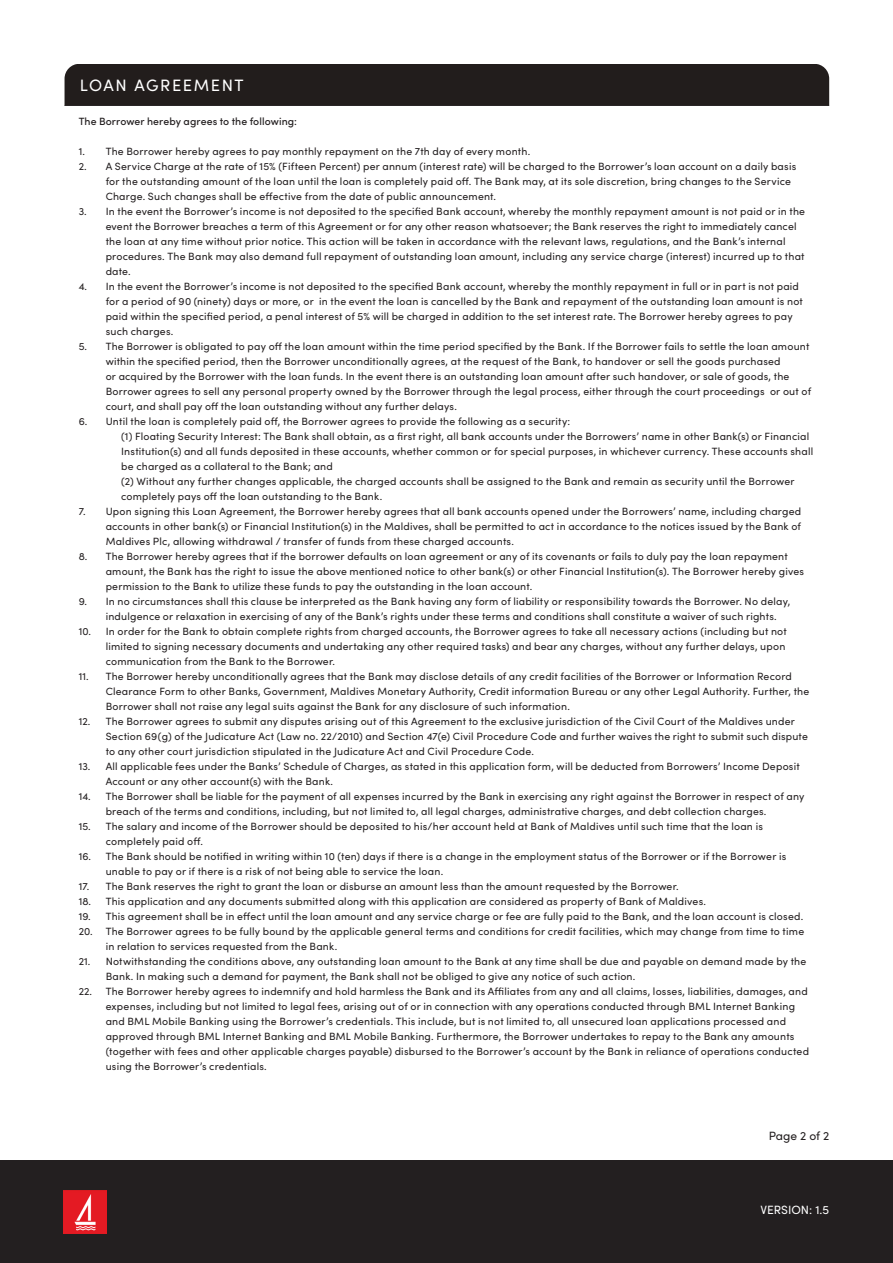
<style>
.page{position:relative;width:893px;height:1263px;background:#fff}
.page>*{position:absolute;margin:0;border:0;box-sizing:border-box;transform-origin:0 0}
.t1{font:16.5px "Sofia Pro";letter-spacing:.095em;color:#fff}
.t2{font:12px "Sofia Pro";color:#fff}
.t3{font:12px "Sofia Pro";letter-spacing:-.005em;color:#231f20}
.t4{font:10.5px/15px "Sofia Pro";letter-spacing:.02em;color:#231f20}
.t5{font:500 10.5px "Sofia Pro";letter-spacing:.01em;color:#231f20}
</style>
<div class="page">
<div style="left:0;top:1161px;width:893px;height:102px;background:#231f20"></div>
<img style="left:64px;top:1191px;width:42px;height:42px">
<div style="left:65px;top:64px;width:764px;height:41px;background:#221d1c"></div>
<hr style="left:65px;top:105px;width:764px;height:1px;background:#231f20">
<p class="t1" style="left:80px;top:73px;width:165px">LOAN AGREEMENT</p>
<p class="t5" style="left:79px;top:113px;width:220px">The Borrower hereby agrees to the following:</p>
<p class="t4" style="left:79px;top:143px;width:453px">1. The Borrower hereby agrees to pay monthly repayment on the 7th day of every month.</p>
<p class="t4" style="left:106px;top:158px;width:692px;text-indent:-27px">2. A Service Charge at the rate of 15% (Fifteen Percent) per annum (interest rate) will be charged to the Borrower’s loan account on a daily basis for the outstanding amount of the loan until the loan is completely paid off. The Bank may, at its sole discretion, bring changes to the Service<br>Charge. Such changes shall be effective from the date of public announcement.</p>
<p class="t4" style="left:106px;top:203px;width:701px;text-indent:-27px">3. In the event the Borrower’s income is not deposited to the specified Bank account, whereby the monthly repayment amount is not paid or in the event the Borrower breaches a term of this Agreement or for any other reason whatsoever; the Bank reserves the right to immediately cancel the loan at any time without prior notice. This action will be taken in accordance with the relevant laws, regulations, and the Bank’s internal procedures. The Bank may also demand full repayment of outstanding loan amount, including any service charge (interest) incurred up to that date.</p>
<p class="t4" style="left:106px;top:278px;width:699px;text-indent:-27px">4. In the event the Borrower’s income is not deposited to the specified Bank account, whereby the monthly repayment in full or in part is not paid for a period of 90 (ninety) days or more, or in the event the loan is cancelled by the Bank and repayment of the outstanding loan amount is not paid within the specified period, a penal interest of 5% will be charged in addition to the set interest rate. The Borrower hereby agrees to pay such charges.</p>
<p class="t4" style="left:106px;top:338px;width:707px;text-indent:-27px">5. The Borrower is obligated to pay off the loan amount within the time period specified by the Bank. If the Borrower fails to settle the loan amount within the specified period, then the Borrower unconditionally agrees, at the request of the Bank, to handover or sell the goods purchased<br>or acquired by the Borrower with the loan funds. In the event there is an outstanding loan amount after such handover, or sale of goods, the Borrower agrees to sell any personal property owned by the Borrower through the legal process, either through the court proceedings or out of court, and shall pay off the loan outstanding without any further delays.</p>
<p class="t4" style="left:79px;top:413px;width:493px">6. Until the loan is completely paid off, the Borrower agrees to provide the following as a security:</p>
<p class="t4" style="left:121px;top:428px;width:693px">(1) Floating Security Interest: The Bank shall obtain, as a first right, all bank accounts under the Borrowers’ name in other Bank(s) or Financial<br>Institution(s) and all funds deposited in these accounts, whether common or for special purposes, in whichever currency. These accounts shall be charged as a collateral to the Bank; and</p>
<p class="t4" style="left:121px;top:473px;width:675px">(2) Without any further changes applicable, the charged accounts shall be assigned to the Bank and remain as security until the Borrower completely pays off the loan outstanding to the Bank.</p>
<p class="t4" style="left:106px;top:503px;width:697px;text-align:justify;text-indent:-27px">7. Upon signing this Loan Agreement, the Borrower hereby agrees that all bank accounts opened under the Borrowers’ name, including charged accounts in other bank(s) or Financial Institution(s) in the Maldives, shall be permitted to act in accordance to the notices issued by the Bank of Maldives Plc, allowing withdrawal / transfer of funds from these charged accounts.</p>
<p class="t4" style="left:106px;top:548px;width:700px;text-indent:-27px">8. The Borrower hereby agrees that if the borrower defaults on loan agreement or any of its covenants or fails to duly pay the loan repayment amount, the Bank has the right to issue the above mentioned notice to other bank(s) or other Financial Institution(s). The Borrower hereby gives permission to the Bank to utilize these funds to pay the outstanding in the loan account.</p>
<p class="t4" style="left:106px;top:593px;width:686px;text-indent:-27px">9. In no circumstances shall this clause be interpreted as the Bank having any form of liability or responsibility towards the Borrower. No delay, indulgence or relaxation in exercising of any of the Bank’s rights under these terms and conditions shall constitute a waiver of such rights.</p>
<p class="t4" style="left:106px;top:623px;width:683px;text-indent:-27px">10. In order for the Bank to obtain complete rights from charged accounts, the Borrower agrees to take all necessary actions (including but not limited to signing necessary documents and undertaking any other required tasks) and bear any charges, without any further delays, upon communication from the Bank to the Borrower.</p>
<p class="t4" style="left:106px;top:668px;width:705px;text-indent:-27px">11. The Borrower hereby unconditionally agrees that the Bank may disclose details of any credit facilities of the Borrower or Information Record<br>Clearance Form to other Banks, Government, Maldives Monetary Authority, Credit information Bureau or any other Legal Authority. Further, the<br>Borrower shall not raise any legal suits against the Bank for any disclosure of such information.</p>
<p class="t4" style="left:106px;top:713px;width:704px;text-indent:-27px">12. The Borrower agrees to submit any disputes arising out of this Agreement to the exclusive jurisdiction of the Civil Court of the Maldives under<br>Section 69(g) of the Judicature Act (Law no. 22/2010) and Section 47(e) Civil Procedure Code and further waives the right to submit such dispute to any other court jurisdiction stipulated in the Judicature Act and Civil Procedure Code.</p>
<p class="t4" style="left:106px;top:758px;width:696px;text-indent:-27px">13. All applicable fees under the Banks’ Schedule of Charges, as stated in this application form, will be deducted from Borrowers’ Income Deposit<br>Account or any other account(s) with the Bank.</p>
<p class="t4" style="left:106px;top:788px;width:700px;text-indent:-27px">14. The Borrower shall be liable for the payment of all expenses incurred by the Bank in exercising any right against the Borrower in respect of any breach of the terms and conditions, including, but not limited to, all legal charges, administrative charges, and debt collection charges.</p>
<p class="t4" style="left:106px;top:818px;width:659px;text-indent:-27px">15. The salary and income of the Borrower should be deposited to his/her account held at Bank of Maldives until such time that the loan is completely paid off.</p>
<p class="t4" style="left:106px;top:848px;width:682px;text-indent:-27px">16. The Bank should be notified in writing within 10 (ten) days if there is a change in the employment status of the Borrower or if the Borrower is unable to pay or if there is a risk of not being able to service the loan.</p>
<p class="t4" style="left:79px;top:878px;width:602px">17. The Bank reserves the right to grant the loan or disburse an amount less than the amount requested by the Borrower.</p>
<p class="t4" style="left:79px;top:893px;width:629px">18. This application and any documents submitted along with this application are considered as property of Bank of Maldives.</p>
<p class="t4" style="left:79px;top:908px;width:726px">19. This agreement shall be in effect until the loan amount and any service charge or fee are fully paid to the Bank, and the loan account is closed.</p>
<p class="t4" style="left:106px;top:923px;width:700px;text-indent:-27px">20. The Borrower agrees to be fully bound by the applicable general terms and conditions for credit facilities, which may change from time to time in relation to services requested from the Bank.</p>
<p class="t4" style="left:106px;top:953px;width:702px;text-indent:-27px">21. Notwithstanding the conditions above, any outstanding loan amount to the Bank at any time shall be due and payable on demand made by the<br>Bank. In making such a demand for payment, the Bank shall not be obliged to give any notice of such action.</p>
<p class="t4" style="left:106px;top:983px;width:705px;text-indent:-27px">22. The Borrower hereby agrees to indemnify and hold harmless the Bank and its Affiliates from any and all claims, losses, liabilities, damages, and expenses, including but not limited to legal fees, arising out of or in connection with any operations conducted through BML Internet Banking and BML Mobile Banking using the Borrower’s credentials. This include, but is not limited to, all unsecured loan applications processed and approved through BML Internet Banking and BML Mobile Banking. Furthermore, the Borrower undertakes to repay to the Bank any amounts (together with fees and other applicable charges payable) disbursed to the Borrower’s account by the Bank in reliance of operations conducted using the Borrower’s credentials.</p>
<p class="t3" style="left:769px;top:1127px;width:62px">Page 2 of 2</p>
<p class="t2" style="left:760px;top:1200px;width:70px">VERSION: 1.5</p>
</div>
